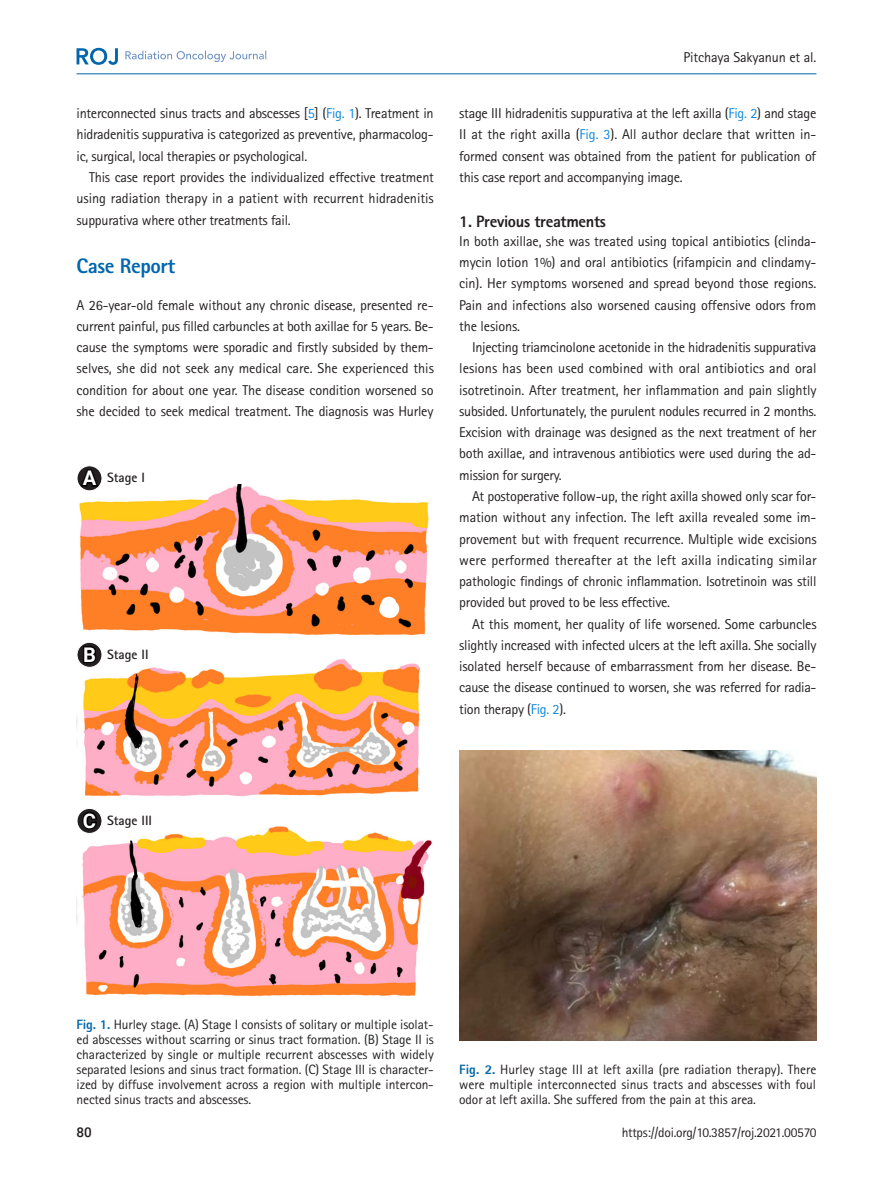
<style>
.page{position:relative;width:893px;height:1191px;background:#fff}
.page>*{position:absolute;margin:0;border:0;box-sizing:border-box;transform-origin:0 0}
.body-title{font:800 21px "Rotis Sans Serif Std";letter-spacing:-.02em;color:#0166ac}
.t1{font:700 20.25px "Roboto";color:#fff}
.body-sub-title{font:800 16.5px "Rotis Sans Serif Std";letter-spacing:-.02em;color:#231f20}
.body{font:14.25px/21.3px "Rotis Sans Serif Std";letter-spacing:-.02em;color:#231f20;text-align:justify}
.fig-caption{font:13.5px/15px "Rotis Sans Serif Std";letter-spacing:-.01em;color:#231f20;text-align:justify}
.Picture_print{font:700 13.5px "Rotis Sans Serif Std";color:#231f20}
.t2{font:500 13.5px "Roboto";color:#231f20}
.s1{color:#0b88de}
.s2{font-weight:800;color:#0166ac}
</style>
<div class="page">
<img style="left:77px;top:484px;width:355px;height:513px">
<img style="left:459px;top:750px;width:357px;height:290px">
<svg style="left:77px;top:466px;width:25px;height:25px"></svg>
<div style="left:77px;top:465px;width:25px;height:26px;border:1px solid #fff;border-radius:50%"></div>
<svg style="left:79px;top:468px;width:21px;height:20px"></svg>
<svg style="left:77px;top:642px;width:25px;height:25px"></svg>
<div style="left:77px;top:642px;width:25px;height:26px;border:1px solid #fff;border-radius:50%"></div>
<svg style="left:82px;top:644px;width:16px;height:20px"></svg>
<svg style="left:77px;top:808px;width:25px;height:25px"></svg>
<div style="left:77px;top:808px;width:25px;height:26px;border:1px solid #fff;border-radius:50%"></div>
<svg style="left:80px;top:809px;width:19px;height:22px"></svg>
<hr style="left:77px;top:73px;width:739px;height:1px;background:#0166ac">
<svg style="left:77px;top:48px;width:41px;height:17px"></svg>
<svg style="left:125px;top:51px;width:141px;height:11px"></svg>
<p class="body" style="left:77px;top:103px;width:359px">interconnected sinus tracts and abscesses [<span class="s1">5</span>] (<span class="s1">Fig. 1</span>). Treatment in hidradenitis suppurativa is categorized as preventive, pharmacolog&shy;ic, surgical, local therapies or psychological.</p>
<p class="body" style="left:77px;top:166px;width:359px;text-indent:13px">This case report provides the individualized effective treatment using radiation therapy in a patient with recurrent hidradenitis suppurativa where other treatments fail.</p>
<p class="body-title" style="left:77px;top:252px;width:100px">Case Report</p>
<p class="body" style="left:77px;top:294px;width:359px">A 26-year-old female without any chronic disease, presented re&shy;current painful, pus filled carbuncles at both axillae for 5 years. Be&shy;cause the symptoms were sporadic and firstly subsided by them&shy;selves, she did not seek any medical care. She experienced this condition for about one year. The disease condition worsened so she decided to seek medical treatment. The diagnosis was Hurley</p>
<p class="t1" style="left:83px;top:464px;width:15px">A</p>
<p class="Picture_print" style="left:107px;top:469px;width:39px">Stage I</p>
<p class="t1" style="left:83px;top:640px;width:14px">B</p>
<p class="Picture_print" style="left:107px;top:645px;width:43px">Stage II</p>
<p class="body" style="left:684px;top:46px;width:134px">Pitchaya Sakyanun et al.</p>
<p class="body" style="left:459px;top:103px;width:359px">stage III hidradenitis suppurativa at the left axilla (<span class="s1">Fig. 2</span>) and stage II at the right axilla (<span class="s1">Fig. 3</span>). All author declare that written in&shy;formed consent was obtained from the patient for publication of this case report and accompanying image.</p>
<p class="body-sub-title" style="left:459px;top:210px;width:148px">1. Previous treatments</p>
<p class="body" style="left:459px;top:230px;width:359px">In both axillae, she was treated using topical antibiotics (clinda&shy;mycin lotion 1%) and oral antibiotics (rifampicin and clindamy&shy;cin). Her symptoms worsened and spread beyond those regions.<br>Pain and infections also worsened causing offensive odors from the lesions.</p>
<p class="body" style="left:459px;top:336px;width:359px;text-indent:13px">Injecting triamcinolone acetonide in the hidradenitis suppurativa lesions has been used combined with oral antibiotics and oral isotretinoin. After treatment, her inflammation and pain slightly subsided. Unfortunately, the purulent nodules recurred in 2 months.<br>Excision with drainage was designed as the next treatment of her both axillae, and intravenous antibiotics were used during the ad&shy;mission for surgery.</p>
<p class="body" style="left:459px;top:485px;width:359px;text-indent:13px">At postoperative follow-up, the right axilla showed only scar for&shy;mation without any infection. The left axilla revealed some im&shy;provement but with frequent recurrence. Multiple wide excisions were performed thereafter at the left axilla indicating similar pathologic findings of chronic inflammation. Isotretinoin was still provided but proved to be less effective.</p>
<p class="body" style="left:459px;top:613px;width:359px;text-indent:13px">At this moment, her quality of life worsened. Some carbuncles slightly increased with infected ulcers at the left axilla. She socially isolated herself because of embarrassment from her disease. Be&shy;cause the disease continued to worsen, she was referred for radia&shy;tion therapy (<span class="s1">Fig. 2</span>).</p>
<p class="t1" style="left:83px;top:806px;width:15px">C</p>
<p class="Picture_print" style="left:107px;top:811px;width:46px">Stage III</p>
<p class="fig-caption" style="left:77px;top:1016px;width:359px"><span class="s2">Fig. 1.</span> Hurley stage. (A) Stage I consists of solitary or multiple isolat&shy;ed abscesses without scarring or sinus tract formation. (B) Stage II is characterized by single or multiple recurrent abscesses with widely separated lesions and sinus tract formation. (C) Stage III is character&shy;ized by diffuse involvement across a region with multiple intercon&shy;nected sinus tracts and abscesses.</p>
<p class="fig-caption" style="left:459px;top:1061px;width:359px"><span class="s2">Fig. 2.</span> Hurley stage III at left axilla (pre radiation therapy). There were multiple interconnected sinus tracts and abscesses with foul odor at left axilla. She suffered from the pain at this area.</p>
<p class="t2" style="left:77px;top:1123px;width:17px">80</p>
<p class="fig-caption" style="left:622px;top:1124px;width:196px">https://doi.org/10.3857/roj.2021.00570</p>
</div>
